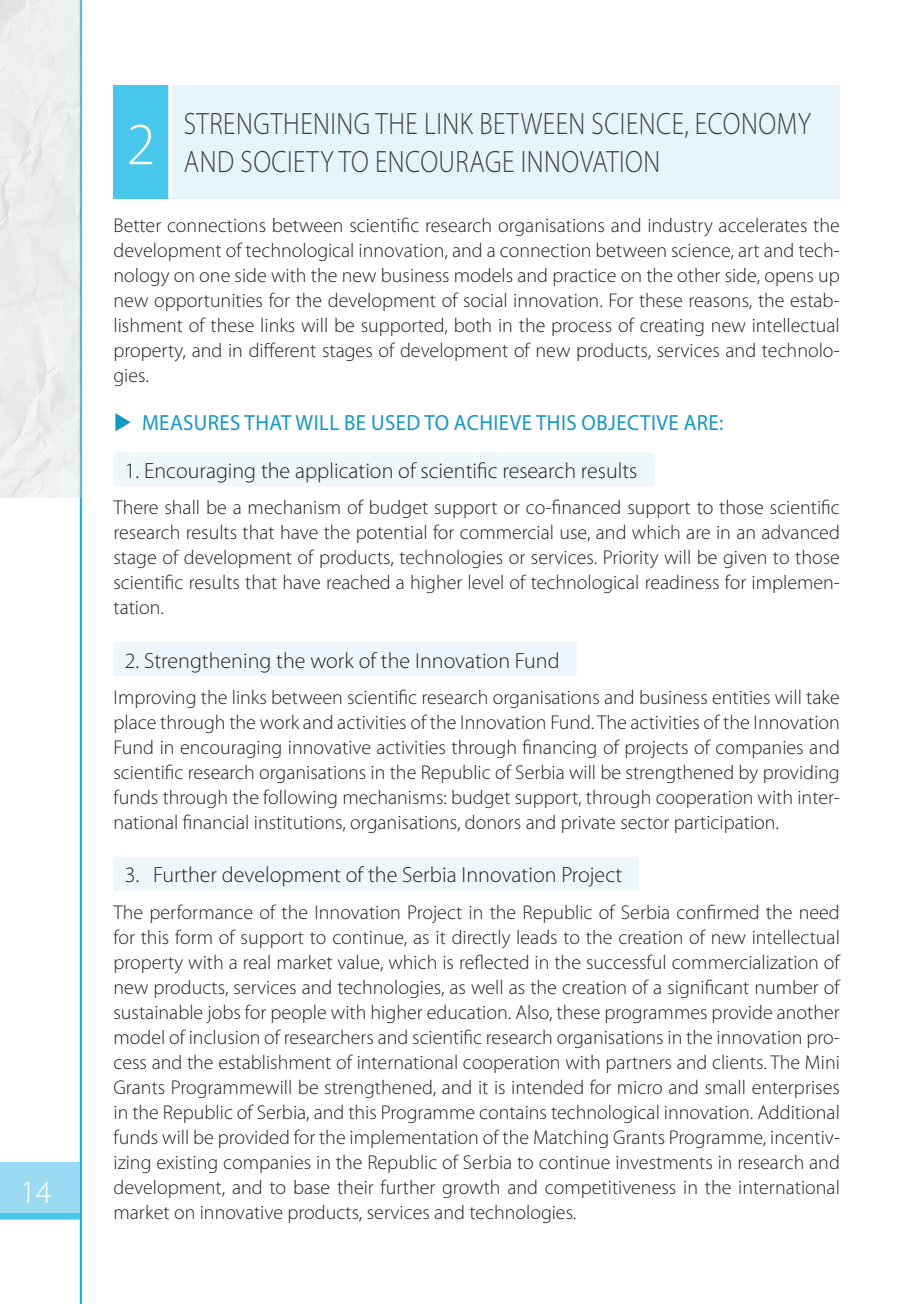
<style>
.page{position:relative;width:908px;height:1304px;background:#fff}
.page>*{position:absolute;margin:0;border:0;box-sizing:border-box;transform-origin:0 0}
.t1{font:300 60px "Myriad Pro";color:#fff}
.t2{font:300 32px "Myriad Pro";color:#fff}
.t3{font:300 31px "Myriad Pro";color:#3e3e3f;scale:.85 1}
.t4{font:300 22px "Myriad Pro";color:#231f20}
.t5{font:22px "Myriad Pro";color:#1298ca;scale:.95 1}
.t6{font:300 20px/25px "Myriad Pro";color:#231f20;text-align:justify}
</style>
<div class="page">
<hr style="left:80px;top:0;width:2px;height:1304px;background:#00aeef">
<img style="left:0;top:0;width:81px;height:497px">
<div style="left:113px;top:452px;width:541px;height:34px;background:#eef8fc"></div>
<div style="left:113px;top:642px;width:463px;height:34px;background:#eef8fc"></div>
<div style="left:113px;top:857px;width:526px;height:34px;background:#eef8fc"></div>
<div style="left:113px;top:85px;width:57px;height:113px;background:#47c7ea"></div>
<div style="left:170px;top:85px;width:669px;height:113px;background:#e5f5fb"></div>
<svg style="left:168px;top:85px;width:4px;height:113px"></svg>
<div style="left:0;top:1163px;width:80px;height:57px;background:#9adaf2"></div>
<div style="left:0;top:1213px;width:80px;height:6px;background:#47c7ea"></div>
<h2 class="t2" style="left:20px;top:1173px;width:33px">14</h2>
<h1 class="t1" style="left:126px;top:108px;width:31px">2</h1>
<h3 class="t3" style="left:184px;top:105px;width:33px">Strengthening</h3>
<h3 class="t3" style="left:375px;top:105px;width:72px">the link</h3>
<h3 class="t3" style="left:479px;top:105px;width:19px">between</h3>
<h3 class="t3" style="left:591px;top:105px;width:17px">science</h3>
<h3 class="t3" style="left:684px;top:105px;width:33px">, economy</h3>
<h3 class="t3" style="left:184px;top:143px;width:21px">and</h3>
<h3 class="t3" style="left:240px;top:143px;width:17px">society</h3>
<h3 class="t3" style="left:339px;top:143px;width:62px">to encourage</h3>
<h3 class="t3" style="left:520px;top:143px;width:17px">innovation</h3>
<p class="t6" style="left:113px;top:213px;width:727px">Better connections between scientific research organisations and industry accelerates the development of technological innovation, and a connection between science, art and tech&shy;nology on one side with the new business models and practice on the other side, opens up new opportunities for the development of social innovation. For these reasons, the estab&shy;lishment of these links will be supported, both in the process of creating new intellectual property, and in different stages of development of new products, services and technolo&shy;gies.</p>
<p class="t5" style="left:142px;top:409px;width:31px">MEASURES</p>
<p class="t5" style="left:244px;top:409px;width:14px">THAT</p>
<p class="t5" style="left:295px;top:409px;width:93px">WILL BEUSED</p>
<p class="t5" style="left:424px;top:409px;width:44px">TO ACHIEVE</p>
<p class="t5" style="left:536px;top:409px;width:12px">THIS</p>
<p class="t5" style="left:581px;top:409px;width:13px">OBJECTIVE</p>
<p class="t5" style="left:683px;top:409px;width:43px">ARE :</p>
<p class="t4" style="left:125px;top:457px;width:514px">1. Encouraging the application of scientific research results</p>
<p class="t6" style="left:113px;top:495px;width:727px">There shall be a mechanism of budget support or co-financed support to those scientific research results that have the potential for commercial use, and which are in an advanced stage of development of products, technologies or services. Priority will be given to those scientific results that have reached a higher level of technological readiness for implemen&shy;tation.</p>
<p class="t4" style="left:125px;top:647px;width:436px">2. Strengthening the work of the Innovation Fund</p>
<p class="t6" style="left:113px;top:684px;width:727px">Improving the links between scientific research organisations and business entities will take place through the work and activities of the Innovation Fund. The activities of the Innovation Fund in encouraging innovative activities through financing of projects of companies and scientific research organisations in the Republic of Serbia will be strengthened by providing funds through the following mechanisms: budget support, through cooperation with inter&shy;national financial institutions, organisations, donors and private sector participation.</p>
<p class="t4" style="left:125px;top:862px;width:498px">3. Further development of the Serbia Innovation Project</p>
<p class="t6" style="left:113px;top:899px;width:727px">The performance of the Innovation Project in the Republic of Serbia confirmed the need for this form of support to continue, as it directly leads to the creation of new intellectual property with a real market value, which is reflected in the successful commercialization of new products, services and technologies, as well as the creation of a significant number of sustainable jobs for people with higher education. Also, these programmes provide another model of inclusion of researchers and scientific research organisations in the innovation pro&shy;cess and the establishment of international cooperation with partners and clients. The Mini Grants Programmewill be strengthened, and it is intended for micro and small enterprises in the Republic of Serbia, and this Programme contains technological innovation. Additional funds will be provided for the implementation of the Matching Grants Programme, incentiv&shy;izing existing companies in the Republic of Serbia to continue investments in research and development, and to base their further growth and competitiveness in the international market on innovative products, services and technologies.</p>
</div>
